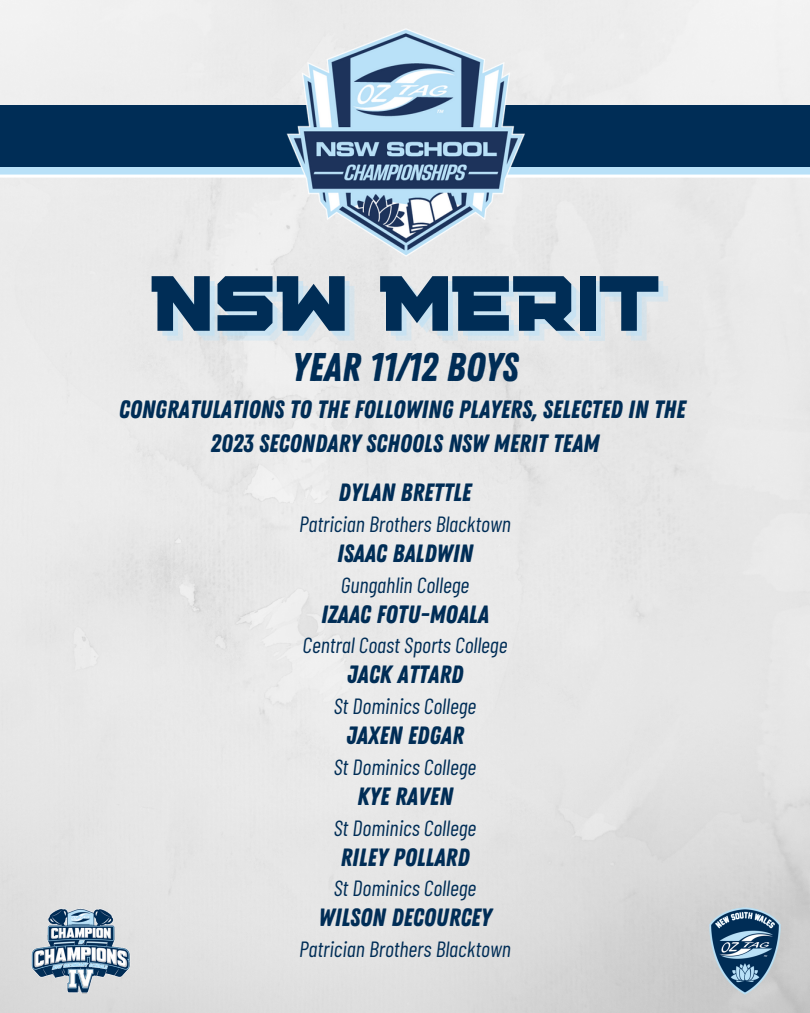
<style>
.page{position:relative;width:810px;height:1013px;background:#fff}
.page>*{position:absolute;margin:0;border:0;box-sizing:border-box;transform-origin:0 0}
.t1{font:78px "Squartiqa 4 F";letter-spacing:-.405em;color:#002d56}
.t2{font:40px "Zing Rust Base";color:#002d56}
.t3{font:25px "Zing Rust Base";color:#002d56}
.t4{font:italic 22px "Barlow Condensed";color:#002d56}
.s1{color:rgb(185 225 248/.3)}
</style>
<div class="page">
<svg style="left:0;top:166px;width:810px;height:12px;fill:#b9e1f8"></svg>
<div style="left:0;top:105px;width:810px;height:61px;background:#002d56"></div>
<img style="left:282px;top:19px;width:246px;height:245px">
<img style="left:699px;top:899px;width:90px;height:98px">
<img style="left:20px;top:899px;width:121px;height:102px">
<p class="t1" style="left:151px;top:264px;width:519px">N<span class="s1">N</span>S<span class="s1">S</span>W<span class="s1">W</span> M<span class="s1">M</span>E<span class="s1">E</span>R<span class="s1">R</span>I<span class="s1">I</span>T<span class="s1">T</span></p>
<p class="t2" style="left:292px;top:344px;width:228px">YEAR 11/12 boys</p>
<p class="t3" style="left:119px;top:394px;width:568px">CONGRATULATIONS TO THE FOLLOWING PLAYERS, SELECTED IN THE</p>
<p class="t3" style="left:211px;top:429px;width:390px">2023 SECONDARY SCHOOLS NSW MERIT TEAM</p>
<p class="t3" style="left:339px;top:478px;width:134px">DYLAN BRETTLE</p>
<p class="t4" style="left:299px;top:510px;width:213px">Patrician Brothers Blacktown</p>
<p class="t3" style="left:337px;top:538px;width:137px">ISAAC BALDWIN</p>
<p class="t4" style="left:341px;top:570px;width:130px">Gungahlin College</p>
<p class="t3" style="left:321px;top:599px;width:169px">IZAAC FOTU-MOALA</p>
<p class="t4" style="left:303px;top:631px;width:206px">Central Coast Sports College</p>
<p class="t3" style="left:347px;top:660px;width:118px">JACK ATTARD</p>
<p class="t4" style="left:334px;top:692px;width:144px">St Dominics College</p>
<p class="t3" style="left:346px;top:721px;width:119px">JAXEN EDGAR</p>
<p class="t4" style="left:334px;top:753px;width:144px">St Dominics College</p>
<p class="t3" style="left:357px;top:781px;width:97px">KYE RAVEN</p>
<p class="t4" style="left:334px;top:813px;width:144px">St Dominics College</p>
<p class="t3" style="left:340px;top:842px;width:131px">RILEY POLLARD</p>
<p class="t4" style="left:334px;top:874px;width:144px">St Dominics College</p>
<p class="t3" style="left:319px;top:903px;width:174px">WILSON DECOURCEY</p>
<p class="t4" style="left:299px;top:935px;width:213px">Patrician Brothers Blacktown</p>
</div>
